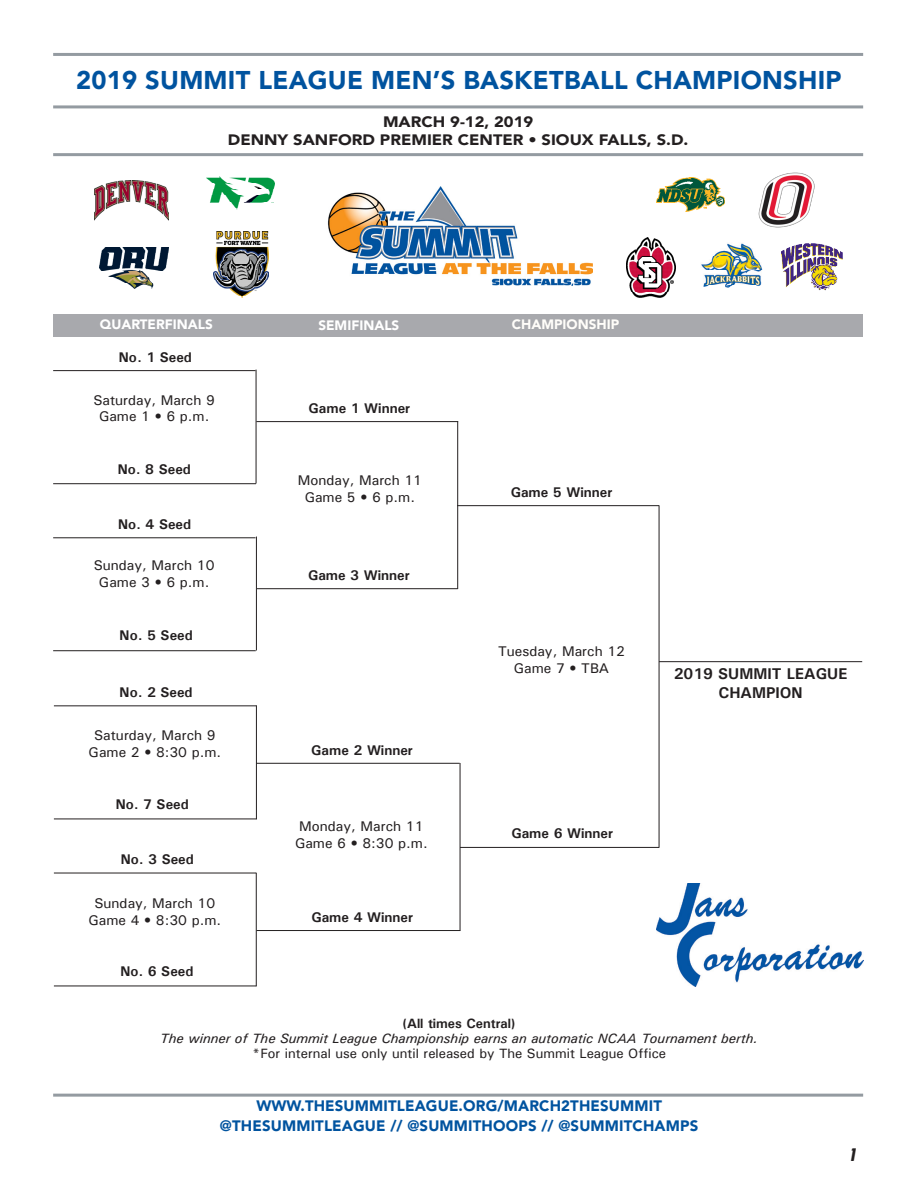
<style>
.page{position:relative;width:918px;height:1188px;background:#fff}
.page>*{position:absolute;margin:0;border:0;box-sizing:border-box;transform-origin:0 0}
.t1{font:900 25.5px "Avenir LT Std";letter-spacing:.01em;color:#00539f}
.t2{font:18px "Legacy";color:#231f20}
.Body_text{font:700 15.6px "Univers";color:#231f20}
.t3{font:900 15px "Avenir LT Std";letter-spacing:.01em;color:#00539f}
.t4{font:900 15px "Avenir LT Std";color:#231f20;scale:1.1 1}
.Body_text-2{font:500 14.1px "Univers";color:#231f20}
.Body_text-3{font:700 14.1px "Univers";color:#231f20}
.t5{font:italic 500 13.5px "Univers";color:#231f20}
.t6{font:500 13.5px "Univers";color:#231f20}
.Body_text-4{font:900 13.5px "Avenir LT Std";color:#fff}
.t7{font:700 13.5px "Univers";color:#231f20}
.Body_text-5{font:900 13.5px "Avenir LT Std";color:#fffdf9}
</style>
<div class="page">
<img style="left:328px;top:186px;width:265px;height:99px">
<hr style="left:53px;top:105px;width:810px;height:3px;background:#949ba1">
<hr style="left:53px;top:153px;width:810px;height:3px;background:#949ba1">
<hr style="left:53px;top:53px;width:810px;height:3px;background:#949ba1">
<div style="left:53px;top:314px;width:810px;height:22px;background:#a8a9ad"></div>
<hr style="left:53px;top:1094px;width:810px;height:3px;background:#949ba1">
<hr style="left:256px;top:421px;width:202px;height:1px;background:#231f20">
<hr style="left:256px;top:537px;width:1px;height:114px;background:#231f20">
<hr style="left:257px;top:588px;width:201px;height:1px;background:#231f20">
<hr style="left:457px;top:421px;width:1px;height:168px;background:#231f20">
<hr style="left:659px;top:505px;width:1px;height:343px;background:#231f20">
<hr style="left:659px;top:661px;width:203px;height:1px;background:#231f20">
<hr style="left:54px;top:705px;width:202px;height:1px;background:#231f20">
<hr style="left:54px;top:819px;width:203px;height:1px;background:#231f20">
<hr style="left:256px;top:705px;width:1px;height:114px;background:#231f20">
<hr style="left:257px;top:763px;width:203px;height:1px;background:#231f20">
<hr style="left:54px;top:873px;width:202px;height:1px;background:#231f20">
<hr style="left:54px;top:986px;width:203px;height:1px;background:#231f20">
<hr style="left:256px;top:873px;width:1px;height:113px;background:#231f20">
<hr style="left:257px;top:930px;width:203px;height:1px;background:#231f20">
<hr style="left:460px;top:763px;width:1px;height:168px;background:#231f20">
<hr style="left:460px;top:847px;width:199px;height:1px;background:#231f20">
<hr style="left:457px;top:505px;width:202px;height:1px;background:#231f20">
<hr style="left:256px;top:370px;width:1px;height:114px;background:#231f20">
<hr style="left:53px;top:370px;width:203px;height:1px;background:#231f20">
<hr style="left:53px;top:483px;width:203px;height:1px;background:#231f20">
<hr style="left:53px;top:537px;width:203px;height:1px;background:#231f20">
<hr style="left:53px;top:650px;width:203px;height:1px;background:#231f20">
<img style="left:213px;top:232px;width:55px;height:66px">
<img style="left:657px;top:178px;width:68px;height:34px">
<img style="left:626px;top:238px;width:50px;height:59px">
<img style="left:701px;top:243px;width:61px;height:45px">
<img style="left:781px;top:243px;width:62px;height:48px">
<img style="left:94px;top:181px;width:74px;height:39px">
<img style="left:758px;top:172px;width:57px;height:56px">
<img style="left:656px;top:884px;width:208px;height:103px">
<img style="left:207px;top:177px;width:68px;height:33px">
<img style="left:100px;top:248px;width:68px;height:40px">
<p class="t1" style="left:76px;top:65px;width:767px">2019 SUMMIT LEAGUE MEN’S BASKETBALL CHAMPIONSHIP</p>
<p class="t4" style="left:383px;top:113px;width:138px">MARCH 9-12, 2019</p>
<p class="t4" style="left:228px;top:131px;width:420px">DENNY SANFORD PREMIER CENTER • SIOUX FALLS, S.D.</p>
<p class="Body_text-4" style="left:100px;top:316px;width:115px">QUARTERFINALS</p>
<p class="Body_text-4" style="left:318px;top:318px;width:82px">SEMIFINALS</p>
<p class="Body_text-5" style="left:512px;top:316px;width:109px">CHAMPIONSHIP</p>
<p class="Body_text-3" style="left:119px;top:348px;width:75px">No. 1 Seed</p>
<p class="Body_text-2" style="left:93px;top:391px;width:123px">Saturday, March 9</p>
<p class="Body_text-2" style="left:99px;top:408px;width:112px">Game 1 • 6 p.m.</p>
<p class="Body_text-3" style="left:118px;top:460px;width:75px">No. 8 Seed</p>
<p class="Body_text-3" style="left:118px;top:515px;width:75px">No. 4 Seed</p>
<p class="Body_text-2" style="left:94px;top:556px;width:122px">Sunday, March 10</p>
<p class="Body_text-2" style="left:99px;top:573px;width:112px">Game 3 • 6 p.m.</p>
<p class="Body_text-3" style="left:120px;top:627px;width:75px">No. 5 Seed</p>
<p class="Body_text-3" style="left:120px;top:683px;width:75px">No. 2 Seed</p>
<p class="Body_text-2" style="left:94px;top:726px;width:123px">Saturday, March 9</p>
<p class="Body_text-2" style="left:89px;top:743px;width:134px">Game 2 • 8:30 p.m.</p>
<p class="Body_text-3" style="left:116px;top:796px;width:75px">No. 7 Seed</p>
<p class="Body_text-3" style="left:121px;top:850px;width:75px">No. 3 Seed</p>
<p class="Body_text-2" style="left:95px;top:895px;width:122px">Sunday, March 10</p>
<p class="Body_text-2" style="left:89px;top:911px;width:134px">Game 4 • 8:30 p.m.</p>
<p class="Body_text-3" style="left:120px;top:962px;width:75px">No. 6 Seed</p>
<p class="Body_text-3" style="left:309px;top:399px;width:103px">Game 1 Winner</p>
<p class="Body_text-2" style="left:298px;top:471px;width:126px">Monday, March 11</p>
<p class="Body_text-2" style="left:305px;top:488px;width:112px">Game 5 • 6 p.m.</p>
<p class="Body_text-3" style="left:308px;top:566px;width:103px">Game 3 Winner</p>
<p class="Body_text-3" style="left:311px;top:741px;width:103px">Game 2 Winner</p>
<p class="Body_text-2" style="left:299px;top:817px;width:126px">Monday, March 11</p>
<p class="Body_text-2" style="left:295px;top:834px;width:134px">Game 6 • 8:30 p.m.</p>
<p class="Body_text-3" style="left:311px;top:908px;width:103px">Game 4 Winner</p>
<p class="Body_text-3" style="left:511px;top:484px;width:103px">Game 5 Winner</p>
<p class="Body_text-2" style="left:498px;top:642px;width:128px">Tuesday, March 12</p>
<p class="Body_text-2" style="left:514px;top:659px;width:97px">Game 7 • TBA</p>
<p class="Body_text" style="left:674px;top:664px;width:175px">2019 SUMMIT LEAGUE</p>
<p class="Body_text" style="left:718px;top:683px;width:86px">CHAMPION</p>
<p class="Body_text-3" style="left:511px;top:824px;width:103px">Game 6 Winner</p>
<p class="t7" style="left:403px;top:1015px;width:114px">(All times Central)</p>
<p class="t5" style="left:160px;top:1030px;width:599px">The winner of The Summit League Championship earns an automatic NCAA Tournament berth.</p>
<p class="t6" style="left:252px;top:1045px;width:416px">*For internal use only until released by The Summit League Office</p>
<p class="t3" style="left:256px;top:1097px;width:407px">WWW.THESUMMITLEAGUE.ORG/MARCH2THESUMMIT</p>
<p class="t3" style="left:220px;top:1116px;width:480px">@THESUMMITLEAGUE // @SUMMITHOOPS // @SUMMITCHAMPS</p>
<p class="t2" style="left:850px;top:1147px;width:6px">1</p>
</div>
